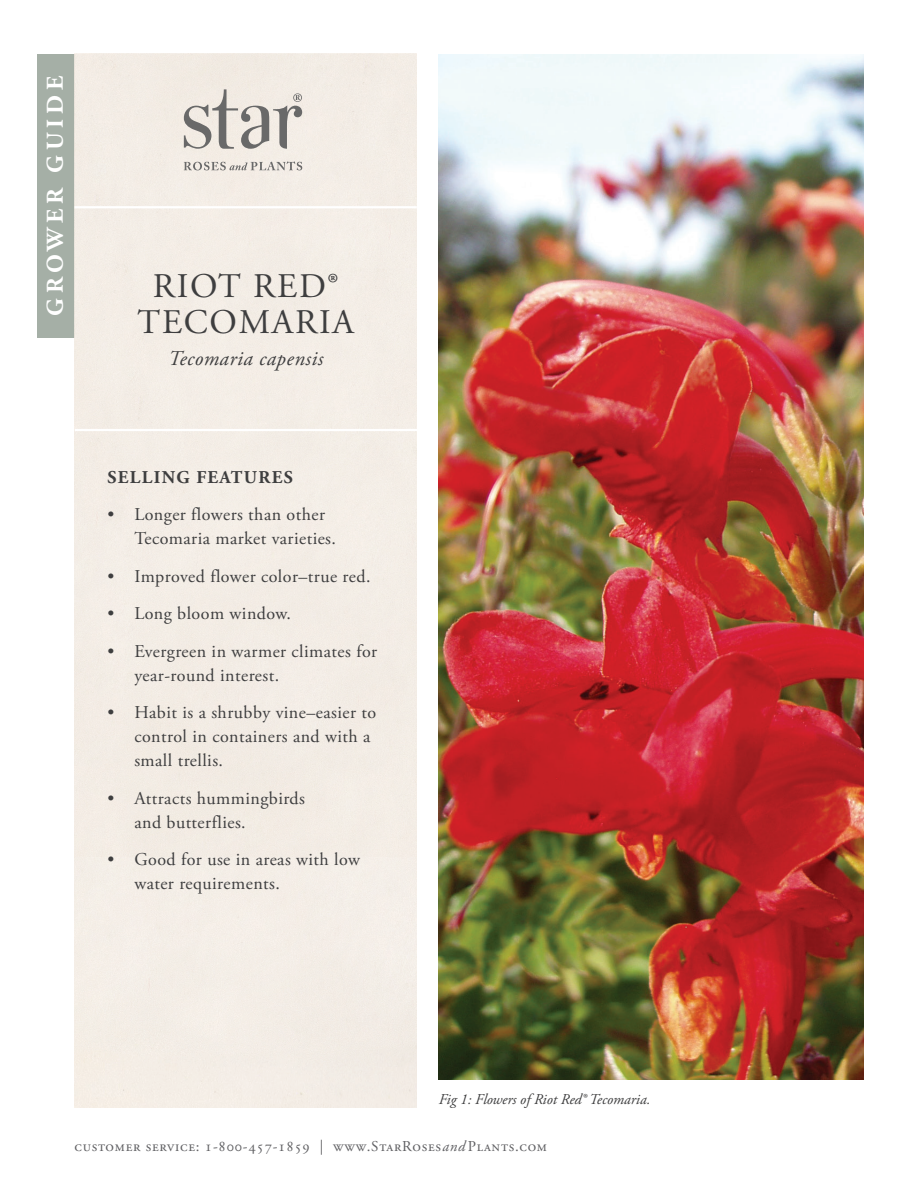
<style>
.page{position:relative;width:918px;height:1188px;background:#fff}
.page>*{position:absolute;margin:0;border:0;box-sizing:border-box;transform-origin:0 0}
.t1{font:34.5px/36px "Adobe Garamond Pro";letter-spacing:.05em;color:#3e3e3f;text-align:center}
.t2{font:700 24px "Adobe Garamond Pro";letter-spacing:.2em;color:#fff}
.t3{font:italic 21px "Adobe Garamond Pro";letter-spacing:.025em;color:#3e3e3f}
.t4{font:18px/24px "Adobe Garamond Pro";letter-spacing:.025em;color:#3e3e3f}
.t5{font:700 18px "Adobe Garamond Pro";letter-spacing:.075em;color:#3e3e3f}
.t6{font:15px "Adobe Garamond Pro";letter-spacing:.05em;color:#5f5f62}
.t7{font:italic 15px "Adobe Garamond Pro";color:#3e3e3f}
.s1{font-style:italic}
</style>
<div class="page">
<div style="left:37px;top:54px;width:38px;height:284px;background:#a5afa6"></div>
<img style="left:439px;top:54px;width:425px;height:1026px">
<svg style="left:184px;top:161px;width:118px;height:9px"></svg>
<svg style="left:184px;top:89px;width:118px;height:60px;background:#cdc8c2"></svg>
<h2 class="t2" style="left:41px;top:316px;width:241px;rotate:-90deg">GROWER GUIDE</h2>
<h1 class="t1" style="left:138px;top:269px;width:218px">RIOT RED®<br>TECOMARIA</h1>
<p class="t3" style="left:168px;top:346px;width:157px">Tecomaria capensis</p>
<p class="t5" style="left:108px;top:467px;width:187px">SELLING FEATURES</p>
<p class="t4" style="left:134px;top:503px;width:203px;text-indent:-27px">• Longer flowers than other<br>Tecomaria market varieties.</p>
<p class="t4" style="left:107px;top:565px;width:265px">• Improved flower color–true red.</p>
<p class="t4" style="left:107px;top:602px;width:185px">• Long bloom window.</p>
<p class="t4" style="left:134px;top:640px;width:244px;text-indent:-27px">• Evergreen in warmer climates for year-round interest.</p>
<p class="t4" style="left:134px;top:701px;width:243px;text-indent:-27px">• Habit is a shrubby vine–easier to control in containers and with a small trellis.</p>
<p class="t4" style="left:134px;top:787px;width:172px;text-indent:-27px">• Attracts hummingbirds and butterflies.</p>
<p class="t4" style="left:134px;top:848px;width:228px;text-indent:-27px">• Good for use in areas with low water requirements.</p>
<p class="t7" style="left:439px;top:1090px;width:213px">Fig 1: Flowers of Riot Red® Tecomaria.</p>
<p class="t6" style="left:75px;top:1137px;width:474px">customer service: 1-800-457-1859 | www.StarRoses<span class="s1">and</span> Plants.com</p>
</div>
